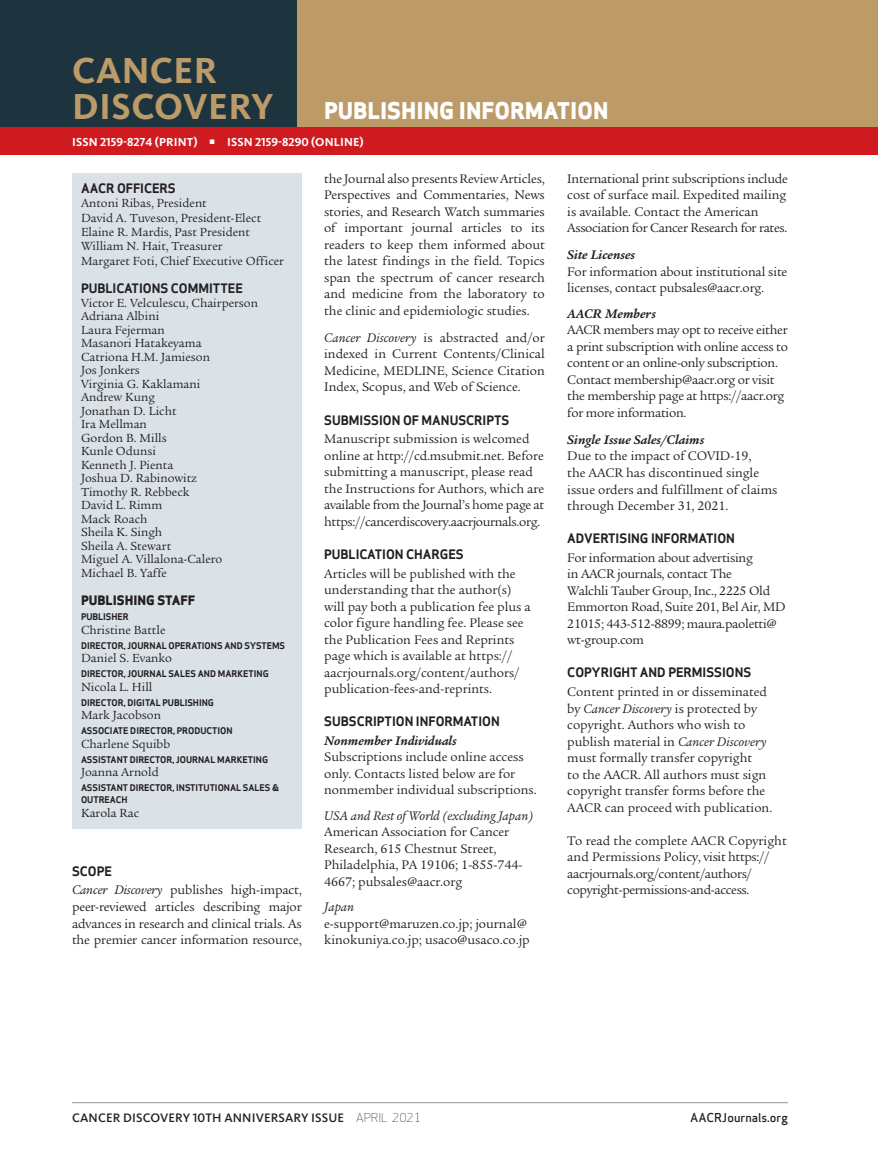
<style>
.page{position:relative;width:878px;height:1175px;background:#fff}
.page>*{position:absolute;margin:0;border:0;box-sizing:border-box;transform-origin:0 0}
.t1{font:700 37.5px/36px "Kievit OT";letter-spacing:.01em;color:#bc9b69}
.t2{font:800 22.5px "Apex Sans";color:#fff}
.t3{font:13.5px/16.5px "Legacy Serif Std";color:#231f20}
.t4{font:13.5px/16.5px "Legacy Serif Std";letter-spacing:-.02em;color:#231f20}
.t5{font:13.5px/16.5px "Legacy Serif Std";letter-spacing:-.025em;color:#231f20}
.t6{font:12.75px/13.5px "Legacy Serif Std";color:#231f20}
.t7{font:700 12.75px "Apex Sans";color:#231f20}
.t8{font:500 12.75px "Kievit OT";letter-spacing:.01em;color:#231f20}
.t9{font:800 12.75px "Apex Sans";color:#231f20}
.t10{font:700 12px "Kievit OT";letter-spacing:.005em;color:#fff}
.t11{font:500 12px "Apex Sans";color:#231f20}
.t12{font:700 9px "Apex Sans";color:#231f20}
.s1{font-family:"Apex Sans";font-weight:400;font-size:6px}
.s2{font-family:"Apex Sans";font-weight:700}
.s3{font-style:italic}
.s4{font-weight:700;font-style:italic}
.s5{font-family:"Apex Sans";font-weight:300;font-size:12px}
</style>
<div class="page">
<div style="left:0;top:0;width:878px;height:128px;background:#bc9b69"></div>
<div style="left:0;top:0;width:297px;height:128px;background:#1d343f"></div>
<div style="left:0;top:128px;width:878px;height:26px;background:#cf1a20"></div>
<div style="left:72px;top:173px;width:230px;height:655px;background:#dae2e7"></div>
<hr style="left:72px;top:1102px;width:716px;height:1px;background:#939598">
<h1 class="t1" style="left:72px;top:52px;width:203px">CANCER<br>DISCOVERY</h1>
<p class="t10" style="left:72px;top:134px;width:293px">ISSN 2159-8274 (print) <span class="s1">≠</span> ISSN 2159-8290 (ONLINE)</p>
<h2 class="t2" style="left:324px;top:96px;width:286px">PUBLISHING INFORMATION</h2>
<p class="t6" style="left:81px;top:182px;width:204px;line-height:14.2px"><span class="s2">AACR OFFICERS<br></span>Antoni Ribas, President<br>David A. Tuveson, President-Elect<br>Elaine R. Mardis, Past President<br>William N. Hait, Treasurer<br>Margaret Foti, Chief Executive Officer</p>
<p class="t7" style="left:81px;top:280px;width:40px">PUBLICATIONS</p>
<p class="t6" style="left:81px;top:282px;width:178px;text-indent:90px"><span class="s2">COMMITTEE<br></span>Victor E. Velculescu, Chairperson<br>Adriana Albini<br>Laura Fejerman<br>Masanori Hatakeyama<br>Catriona H.M. Jamieson<br>Jos Jonkers<br>Virginia G. Kaklamani<br>Andrew Kung<br>Jonathan D. Licht<br>Ira Mellman<br>Gordon B. Mills<br>Kunle Odunsi<br>Kenneth J. Pienta<br>Joshua D. Rabinowitz<br>Timothy R. Rebbeck<br>David L. Rimm<br>Mack Roach<br>Sheila K. Singh<br>Sheila A. Stewart<br>Miguel A. Villalona-Calero<br>Michael B. Yaffe</p>
<p class="t9" style="left:81px;top:592px;width:115px">PUBLISHING STAFF</p>
<p class="t12" style="left:81px;top:611px;width:29px">PUBLISHER</p>
<p class="t6" style="left:81px;top:623px;width:86px">Christine Battle</p>
<p class="t12" style="left:81px;top:639px;width:13px">DIRECTOR</p>
<p class="t12" style="left:124px;top:639px;width:27px">, JOURNA</p>
<p class="t12" style="left:162px;top:639px;width:20px">L OPERATIONS</p>
<p class="t12" style="left:224px;top:639px;width:7px">AND</p>
<p class="t12" style="left:244px;top:639px;width:13px">SYSTEMS</p>
<p class="t6" style="left:81px;top:651px;width:93px">Daniel S. Evanko</p>
<p class="t12" style="left:81px;top:668px;width:13px">DIRECTOR</p>
<p class="t12" style="left:124px;top:668px;width:27px">, JOURNA</p>
<p class="t12" style="left:162px;top:668px;width:43px">L SALES AND</p>
<p class="t12" style="left:218px;top:668px;width:32px">MARKETING</p>
<p class="t6" style="left:81px;top:680px;width:73px">Nicola L. Hill</p>
<p class="t12" style="left:81px;top:696px;width:94px">DIRECTOR, DIGITAL PUBL</p>
<p class="t12" style="left:185px;top:696px;width:31px">ISHING</p>
<p class="t6" style="left:81px;top:708px;width:82px">Mark Jacobson</p>
<p class="t12" style="left:81px;top:725px;width:13px">ASSOCIATE</p>
<p class="t12" style="left:130px;top:725px;width:13px">DIRECTOR</p>
<p class="t12" style="left:173px;top:725px;width:16px">, PROD</p>
<p class="t12" style="left:200px;top:725px;width:13px">UCTION</p>
<p class="t6" style="left:81px;top:737px;width:91px">Charlene Squibb</p>
<p class="t12" style="left:81px;top:753px;width:188px">ASSISTANT DIRECTOR, JOURNAL MARKETING</p>
<p class="t6" style="left:81px;top:765px;width:79px">Joanna Arnold</p>
<p class="t12" style="left:81px;top:782px;width:12px">ASSISTANT</p>
<p class="t12" style="left:130px;top:782px;width:13px">DIRECTOR</p>
<p class="t12" style="left:172px;top:782px;width:13px">, INSTIT</p>
<p class="t12" style="left:203px;top:782px;width:13px">UTIONA</p>
<p class="t12" style="left:236px;top:782px;width:44px">L SALES &amp;</p>
<p class="t12" style="left:81px;top:794px;width:19px">OUTREACH</p>
<p class="t6" style="left:81px;top:806px;width:60px">Karola Rac</p>
<p class="t7" style="left:72px;top:862px;width:17px">SCOPE</p>
<p class="t3" style="left:72px;top:882px;width:231px;text-align:justify"><span class="s3">Cancer Discovery</span> publishes high-impact, peer-reviewed articles describing major advances in research and clinical trials. As the premier cancer information resource,</p>
<p class="t3" style="left:324px;top:170px;width:222px;text-align:justify">the Journal also presents Review Articles, Perspectives and Commentaries, News stories, and Research Watch summaries of important journal articles to its readers to keep them informed about the latest findings in the field. Topics span the spectrum of cancer research and medicine from the laboratory to the clinic and epidemiologic studies.</p>
<p class="t3" style="left:324px;top:329px;width:222px;text-align:justify"><span class="s3">Cancer Discovery</span> is abstracted and/or indexed in Current Contents/Clinical Medicine, MEDLINE, Science Citation Index, Scopus, and Web of Science.</p>
<p class="t7" style="left:324px;top:411px;width:33px">SUBMISSION</p>
<p class="t7" style="left:403px;top:411px;width:64px">OF MANUSCRIPTS</p>
<p class="t3" style="left:324px;top:431px;width:221px">Manuscript submission is welcomed online at http://cd.msubmit.net. Before submitting a manuscript, please read the Instructions for Authors, which are available from the Journal’s home page at https://cancerdiscovery.aacrjournals.org.</p>
<p class="t7" style="left:324px;top:546px;width:40px">PUBLICATION</p>
<p class="t7" style="left:406px;top:546px;width:18px">CHARGES</p>
<p class="t3" style="left:324px;top:565px;width:208px">Articles will be published with the understanding that the author(s) will pay both a publication fee plus a color figure handling fee. Please see the Publication Fees and Reprints page which is available at https:// aacrjournals.org/content/authors/ publication-fees-and-reprints.</p>
<p class="t7" style="left:324px;top:713px;width:33px">SUBSCRIPTION</p>
<p class="t7" style="left:416px;top:713px;width:85px">INFORMATION</p>
<p class="t3" style="left:324px;top:732px;width:214px"><span class="s4">Nonmember Individuals </span>Subscriptions include online access only. Contacts listed below are for nonmember individual subscriptions.</p>
<p class="t3" style="left:324px;top:807px;width:211px"><span class="s3">USA and Rest of World (excluding Japan)<br></span>American Association for Cancer Research, 615 Chestnut Street, Philadelphia, PA 19106; 1-855-744- 4667; pubsales@aacr.org</p>
<p class="t3" style="left:324px;top:899px;width:207px"><span class="s3">Japan<br></span>e-support@maruzen.co.jp; journal@ kinokuniya.co.jp; usaco@usaco.co.jp</p>
<p class="t4" style="left:567px;top:170px;width:222px">International print subscriptions include cost of surface mail. Expedited mailing is available. Contact the American Association for Cancer Research for rates.</p>
<p class="t3" style="left:567px;top:247px;width:221px"><span class="s4">Site Licenses<br></span>For information about institutional site licenses, contact pubsales@aacr.org.</p>
<p class="t4" style="left:567px;top:305px;width:222px"><span class="s4">AACR Members<br></span>AACR members may opt to receive either a print subscription with online access to content or an online-only subscription.<br>Contact membership@aacr.org or visit the membership page at https://aacr.org for more information.</p>
<p class="t3" style="left:567px;top:431px;width:212px"><span class="s4">Single Issue Sales/Claims<br></span>Due to the impact of COVID-19,<br>the AACR has discontinued single issue orders and fulfillment of claims through December 31, 2021.</p>
<p class="t7" style="left:567px;top:530px;width:169px">ADVERTISING INFORMATION</p>
<p class="t4" style="left:567px;top:549px;width:220px">For information about advertising<br>in AACR journals, contact The<br>Walchli Tauber Group, Inc., 2225 Old<br>Emmorton Road, Suite 201, Bel Air, MD<br>21015; 443-512-8899; maura.paoletti@ wt-group.com</p>
<p class="t7" style="left:567px;top:664px;width:82px">COPYRIGHT AND</p>
<p class="t7" style="left:668px;top:664px;width:84px">PERMISSIONS</p>
<p class="t3" style="left:567px;top:683px;width:206px">Content printed in or disseminated by <span class="s3">Cancer Discovery</span> is protected by copyright. Authors who wish to publish material in <span class="s3">Cancer Discovery </span>must formally transfer copyright<br>to the AACR. All authors must sign copyright transfer forms before the AACR can proceed with publication.</p>
<p class="t5" style="left:567px;top:832px;width:221px">To read the complete AACR Copyright and Permissions Policy, visit https:// aacrjournals.org/content/authors/ copyright-permissions-and-access.</p>
<p class="t8" style="left:72px;top:1109px;width:350px">CANCER DISCOVERY 10TH ANNIVERSARY ISSUE <span class="s5">April 2021</span></p>
<p class="t11" style="left:690px;top:1106px;width:99px">AACRJournals.org</p>
</div>
